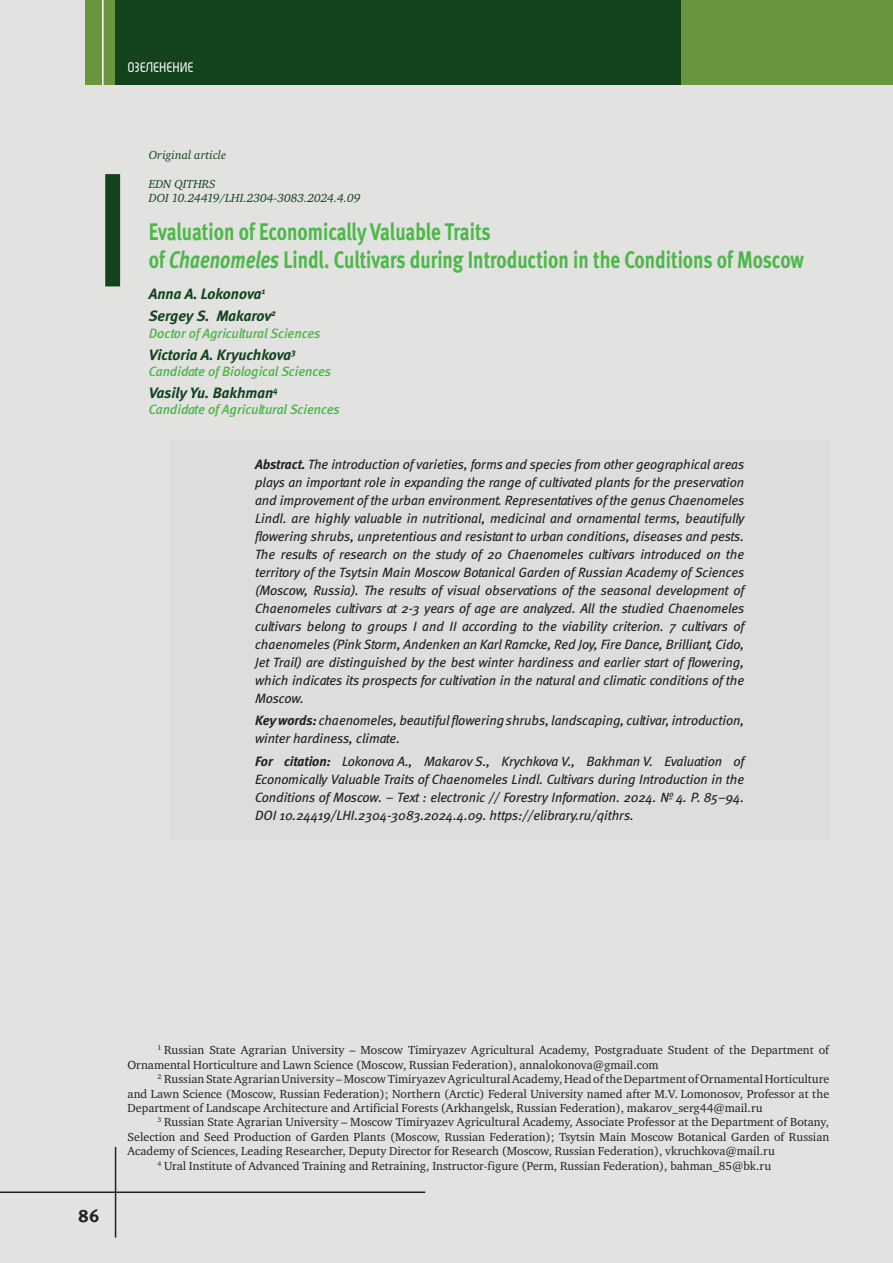
<style>
.page{position:relative;width:893px;height:1263px;background:#e2e2e1}
.page>*{position:absolute;margin:0;border:0;box-sizing:border-box;transform-origin:0 0}
.t1{font:24px/28.8px "Meta Bold LFC";color:#4cb848;scale:.8 1}
.t2{font:18px "Meta Bold C";color:#231f20}
.t3{font:700 16.5px "Magic C";color:#fff}
.t4{font:italic 15px/22.2px "Meta Bold C";color:#13431d}
.t5{font:italic 13.5px/18px "Meta Book C";letter-spacing:-.01em;color:#231f20;text-align:justify}
.t6{font:italic 13.5px "Meta Medium C";letter-spacing:-.01em;color:#4cb848}
.t7{font:12px/14.4px "Charter C";color:#231f20}
.t8{font:italic 12px/14.4px "Charter C";color:#13431d}
.s1{font-style:italic}
.s2{font-family:"Meta Bold C"}
</style>
<div class="page">
<div style="left:85px;top:0;width:808px;height:85px;background:#6b943e"></div>
<div style="left:115px;top:0;width:565px;height:85px;background:#13431d"></div>
<hr style="left:102px;top:0;width:2px;height:85px;background:#fff">
<hr style="left:0;top:1191px;width:425px;height:2px;background:#231f20">
<hr style="left:115px;top:1147px;width:1px;height:90px;background:#231f20">
<div style="left:105px;top:174px;width:15px;height:112px;background:#13431d"></div>
<div style="left:170px;top:441px;width:659px;height:282px;background:#dcdddf"></div>
<div style="left:170px;top:698px;width:659px;height:65px;background:#dcdddf"></div>
<div style="left:170px;top:738px;width:659px;height:101px;background:#dcdddf"></div>
<p class="t3" style="left:128px;top:60px;width:67px">ОЗЕЛЕНЕНИЕ</p>
<p class="t8" style="left:149px;top:148px;width:79px">Original аrticle</p>
<p class="t8" style="left:149px;top:177px;width:213px">EDN QITHRS<br>DOI 10.24419/LHI.2304-3083.2024.4.09</p>
<h1 class="t1" style="left:149px;top:217px;width:820px">Evaluation of Economically Valuable Traits<br>of <span class="s1">Chaenomeles</span> Lindl. Cultivars during Introduction in the Conditions of Moscow</h1>
<p class="t4" style="left:149px;top:282px;width:129px">Anna A. Lokonova<sup>1<br></sup>Sergey S. Makarov<sup>2</sup></p>
<p class="t6" style="left:149px;top:325px;width:173px">Doctor of Agricultural Sciences</p>
<p class="t4" style="left:149px;top:343px;width:149px">Victoria A. Kryuchkova<sup>3</sup></p>
<p class="t6" style="left:149px;top:364px;width:184px">Candidate of Biological Sciences</p>
<p class="t4" style="left:149px;top:382px;width:131px">Vasily Yu. Bakhman<sup>4</sup></p>
<p class="t6" style="left:149px;top:402px;width:193px">Candidate of Agricultural Sciences</p>
<p class="t5" style="left:255px;top:455px;width:491px"><span class="s2">Abstract.</span> The introduction of varieties, forms and species from other geographical areas plays an important role in expanding the range of cultivated plants for the preservation and improvement of the urban environment. Representatives of the genus Chaenomeles Lindl. are highly valuable in nutritional, medicinal and ornamental terms, beautifully flowering shrubs, unpretentious and resistant to urban conditions, diseases and pests.<br>The results of research on the study of 20 Chaenomeles cultivars introduced on the territory of the Tsytsin Main Moscow Botanical Garden of Russian Academy of Sciences (Moscow, Russia). The results of visual observations of the seasonal development of Chaenomeles cultivars at 2-3 years of age are analyzed. All the studied Chaenomeles cultivars belong to groups I and II according to the viability criterion. 7 cultivars of chaenomeles (Pink Storm, Andenken an Karl Ramcke, Red Joy, Fire Dance, Brilliant, Cido, Jet Trail) are distinguished by the best winter hardiness and earlier start of flowering, which indicates its prospects for cultivation in the natural and climatic conditions of the Moscow.</p>
<p class="t5" style="left:255px;top:712px;width:490px"><span class="s2">Key words:</span> chaenomeles, beautiful flowering shrubs, landscaping, cultivar, introduction, winter hardiness, climate.</p>
<p class="t5" style="left:255px;top:752px;width:491px"><span class="s2">For citation:</span> Lokonova A., Makarov S., Krychkova V., Bakhman V. Evaluation of Economically Valuable Traits of Chaenomeles Lindl. Cultivars during Introduction in the Conditions of Moscow. – Text : electronic // Forestry Information. 2024. № 4. Р. 85–94.<br>DOI 10.24419/LHI.2304-3083.2024.4.09. https://elibrary.ru/qithrs.</p>
<h2 class="t2" style="left:78px;top:1205px;width:23px">86</h2>
<p class="t7" style="left:127px;top:1043px;width:703px;text-indent:30px"><sup>1</sup> Russian State Agrarian University – Moscow Timiryazev Agricultural Academy, Postgraduate Student of the Department of<br>Ornamental Horticulture and Lawn Science (Moscow, Russian Federation), annalokonova@gmail.com</p>
<p class="t7" style="left:128px;top:1072px;width:703px;text-align:justify;text-indent:30px"><sup>2</sup> RussianStateAgrarianUniversity –MoscowTimiryazevAgriculturalAcademy,HeadoftheDepartment ofOrnamentalHorticulture and Lawn Science (Moscow, Russian Federation); Northern (Arctic) Federal University named after M.V. Lomonosov, Professor at the Department of Landscape Architecture and Artificial Forests (Arkhangelsk, Russian Federation), makarov_serg44@mail.ru</p>
<p class="t7" style="left:157px;top:1115px;width:673px"><sup>3</sup> Russian State Agrarian University – Moscow Timiryazev Agricultural Academy, Associate Professor at the Department of Botany,</p>
<p class="t7" style="left:128px;top:1130px;width:703px">Selection and Seed Production of Garden Plants (Moscow, Russian Federation); Tsytsin Main Moscow Botanical Garden of Russian</p>
<p class="t7" style="left:128px;top:1144px;width:649px">Academy of Sciences, Leading Researcher, Deputy Director for Research (Moscow, Russian Federation), vkruchkova@mail.ru</p>
<p class="t7" style="left:157px;top:1158px;width:615px"><sup>4</sup> Ural Institute of Advanced Training and Retraining, Instructor-figure (Perm, Russian Federation), bahman_85@bk.ru</p>
</div>
